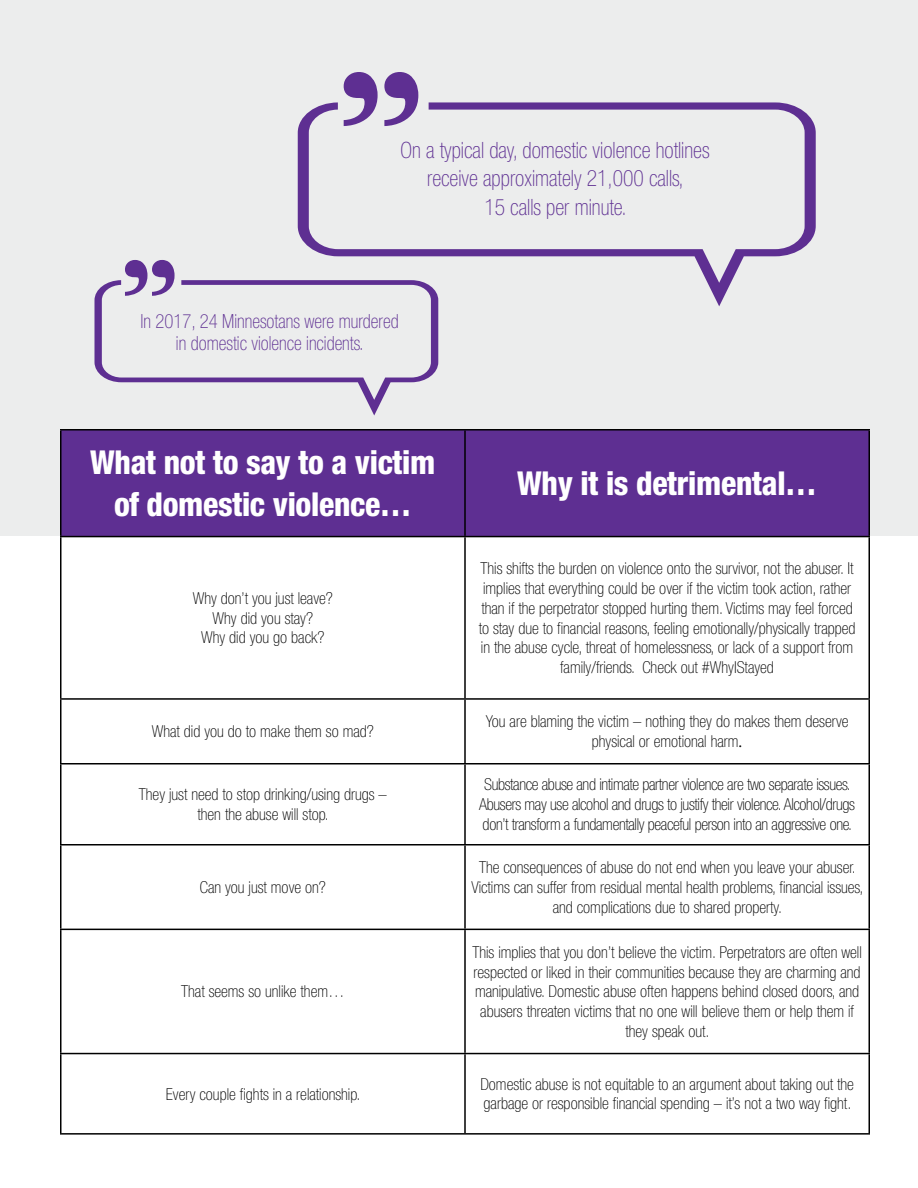
<style>
.page{position:relative;width:918px;height:1188px;background:#fff}
.page>*{position:absolute;margin:0;border:0;box-sizing:border-box;transform-origin:0 0}
.t1{font:800 condensed 33px/42px "Helvetica Neue LT Std";letter-spacing:-.01em;color:#fff;text-align:center;scale:.96 1}
.t2{font:100 condensed 22.5px/28.5px "Helvetica Neue LT Std";color:#5e2f92;text-align:center;scale:.96 1}
.t3{font:100 condensed 19.5px/22.5px "Helvetica Neue LT Std";color:#5e2f92;text-align:center;scale:.96 1}
.t4{font:100 condensed 16.5px/19.8px "Helvetica Neue LT Std";color:#000;text-align:center}
.t5{font:100 condensed 16.5px/19.8px "Helvetica Neue LT Std";letter-spacing:-.02em;color:#000}
.s1{font-family:"Minion Pro";font-weight:400;font-stretch:normal}
</style>
<div class="page">
<div style="left:0;top:0;width:918px;height:536px;background:#e6e7e8"></div>
<svg style="left:298px;top:102px;width:518px;height:204px"></svg>
<svg style="left:344px;top:72px;width:34px;height:54px"></svg>
<svg style="left:384px;top:72px;width:34px;height:54px"></svg>
<svg style="left:95px;top:280px;width:343px;height:136px"></svg>
<svg style="left:125px;top:260px;width:50px;height:36px"></svg>
<div style="left:61px;top:430px;width:808px;height:106px;background:#5e2f92"></div>
<hr style="left:60px;top:429px;width:405px;height:1px;background:#000">
<hr style="left:60px;top:431px;width:2px;height:105px;background:#000">
<hr style="left:465px;top:429px;width:405px;height:1px;background:#000">
<hr style="left:464px;top:431px;width:2px;height:105px;background:#000">
<hr style="left:868px;top:431px;width:2px;height:105px;background:#000">
<hr style="left:60px;top:536px;width:405px;height:1px;background:#000">
<hr style="left:60px;top:537px;width:2px;height:161px;background:#000">
<hr style="left:465px;top:536px;width:405px;height:1px;background:#000">
<hr style="left:464px;top:537px;width:2px;height:161px;background:#000">
<hr style="left:868px;top:537px;width:2px;height:161px;background:#000">
<hr style="left:60px;top:698px;width:405px;height:2px;background:#000">
<hr style="left:60px;top:700px;width:2px;height:63px;background:#000">
<hr style="left:465px;top:698px;width:405px;height:2px;background:#000">
<hr style="left:464px;top:700px;width:2px;height:63px;background:#000">
<hr style="left:868px;top:700px;width:2px;height:63px;background:#000">
<hr style="left:60px;top:763px;width:405px;height:2px;background:#000">
<hr style="left:60px;top:765px;width:2px;height:79px;background:#000">
<hr style="left:465px;top:763px;width:405px;height:2px;background:#000">
<hr style="left:464px;top:765px;width:2px;height:79px;background:#000">
<hr style="left:868px;top:765px;width:2px;height:79px;background:#000">
<hr style="left:60px;top:844px;width:405px;height:2px;background:#000">
<hr style="left:60px;top:846px;width:2px;height:83px;background:#000">
<hr style="left:465px;top:844px;width:405px;height:2px;background:#000">
<hr style="left:464px;top:846px;width:2px;height:83px;background:#000">
<hr style="left:868px;top:846px;width:2px;height:83px;background:#000">
<hr style="left:60px;top:929px;width:405px;height:1px;background:#000">
<hr style="left:60px;top:930px;width:2px;height:123px;background:#000">
<hr style="left:465px;top:929px;width:405px;height:1px;background:#000">
<hr style="left:464px;top:930px;width:2px;height:123px;background:#000">
<hr style="left:868px;top:930px;width:2px;height:123px;background:#000">
<hr style="left:60px;top:1053px;width:405px;height:1px;background:#000">
<hr style="left:60px;top:1054px;width:2px;height:79px;background:#000">
<hr style="left:465px;top:1053px;width:405px;height:1px;background:#000">
<hr style="left:464px;top:1054px;width:2px;height:79px;background:#000">
<hr style="left:868px;top:1054px;width:2px;height:79px;background:#000">
<hr style="left:60px;top:1133px;width:405px;height:2px;background:#000">
<hr style="left:465px;top:1133px;width:405px;height:2px;background:#000">
<h2 class="t2" style="left:401px;top:135px;width:323px">On a typical day, domestic violence hotlines receive approximately 21,000 calls,<br>15 calls per minute.</h2>
<p class="t3" style="left:140px;top:309px;width:271px">In 2017, 24 Minnesotans were murdered in domestic violence incidents.</p>
<h1 class="t1" style="left:90px;top:441px;width:361px">What not to say to a victim of domestic violence…</h1>
<p class="t4" style="left:193px;top:588px;width:142px">Why don’t you just leave?<br>Why did you stay?<br>Why did you go back?</p>
<h1 class="t1" style="left:517px;top:462px;width:314px">Why it is detrimental…</h1>
<p class="t4" style="left:479px;top:558px;width:378px">This shifts the burden on violence onto the survivor, not the abuser. It implies that everything could be over if the victim took action, rather than if the perpetrator stopped hurting them. Victims may feel forced to stay due to financial reasons, feeling emotionally/physically trapped in the abuse cycle, threat of homelessness, or lack of a support from family/friends. Check out #WhyIStayed</p>
<p class="t4" style="left:152px;top:721px;width:224px">What did you do to make them so mad?</p>
<p class="t4" style="left:486px;top:712px;width:364px">You are blaming the victim – nothing they do makes them deserve physical or emotional harm<span class="s1">.</span></p>
<p class="t4" style="left:139px;top:784px;width:249px">They just need to stop drinking/using drugs – then the abuse will stop.</p>
<p class="t5" style="left:479px;top:775px;width:377px">Substance abuse and intimate partner violence are two separate issues.<br>Abusers may use alcohol and drugs to justify their violence. Alcohol/drugs don’t transform a fundamentally peaceful person into an aggressive one.</p>
<p class="t4" style="left:200px;top:877px;width:128px">Can you just move on?</p>
<p class="t4" style="left:181px;top:981px;width:165px">That seems so unlike them…</p>
<p class="t4" style="left:471px;top:857px;width:394px">The consequences of abuse do not end when you leave your abuser.<br>Victims can suffer from residual mental health problems, financial issues, and complications due to shared property.</p>
<p class="t4" style="left:472px;top:942px;width:391px">This implies that you don’t believe the victim. Perpetrators are often well respected or liked in their communities because they are charming and manipulative. Domestic abuse often happens behind closed doors, and abusers threaten victims that no one will believe them or help them if they speak out.</p>
<p class="t4" style="left:166px;top:1084px;width:196px">Every couple fights in a relationship.</p>
<p class="t4" style="left:480px;top:1074px;width:375px;text-align:left">Domestic abuse is not equitable to an argument about taking out the garbage or responsible financial spending – it’s not a two way fight.</p>
</div>
